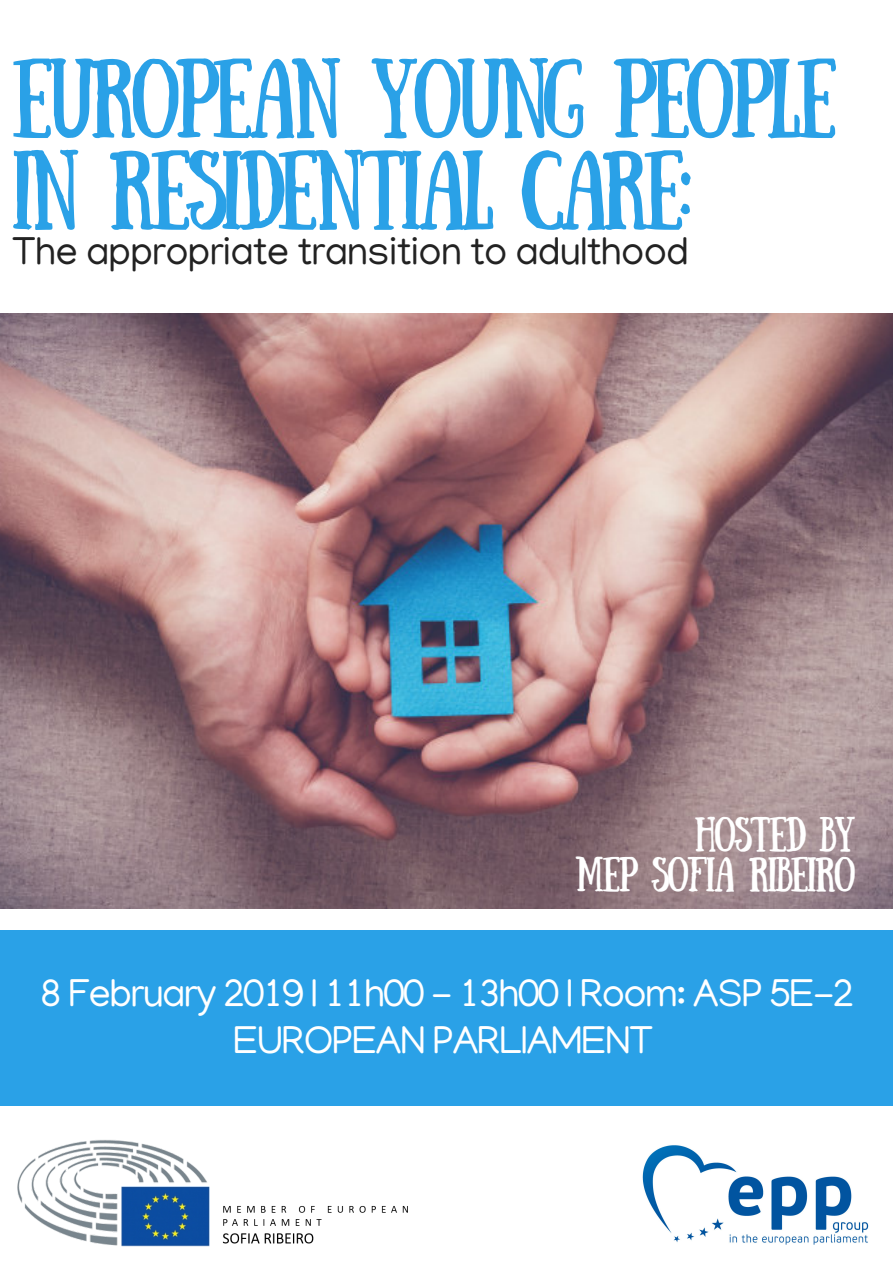
<style>
.page{position:relative;width:893px;height:1263px;background:#fff}
.page>*{position:absolute;margin:0;border:0;box-sizing:border-box;transform-origin:0 0}
.t1{font:79.43px/91.7px "Sunday";letter-spacing:-.07em;color:#2aa1e7}
.t2{font:39.75px/47.2px "Manjari";letter-spacing:-.04em;color:#fff;text-align:center}
.t3{font:39.75px "Manjari";letter-spacing:-.02em;color:#222}
.t4{font:34.72px/40px "Sunday";letter-spacing:-.05em;color:#fff;text-align:right}
</style>
<div class="page">
<img style="left:0;top:313px;width:893px;height:596px">
<div style="left:0;top:931px;width:893px;height:175px;background:#2aa1e7"></div>
<img style="left:17px;top:1140px;width:391px;height:107px">
<img style="left:642px;top:1145px;width:227px;height:100px">
<h1 class="t1" style="left:12px;top:52px;width:827px">EUROPEAN YOUNG PEOPLE<br>IN RESIDENTIAL CARE:</h1>
<p class="t3" style="left:12px;top:235px;width:678px">The appropriate transition to adulthood</p>
<p class="t4" style="left:575px;top:815px;width:282px">HOSTED BY<br>MEP SOFIA RIBEIRO</p>
<p class="t2" style="left:40px;top:975px;width:815px">8 February 2019 l 11h00 - 13h00 l Room: ASP 5E-2<br>EUROPEAN PARLIAMENT</p>
</div>
